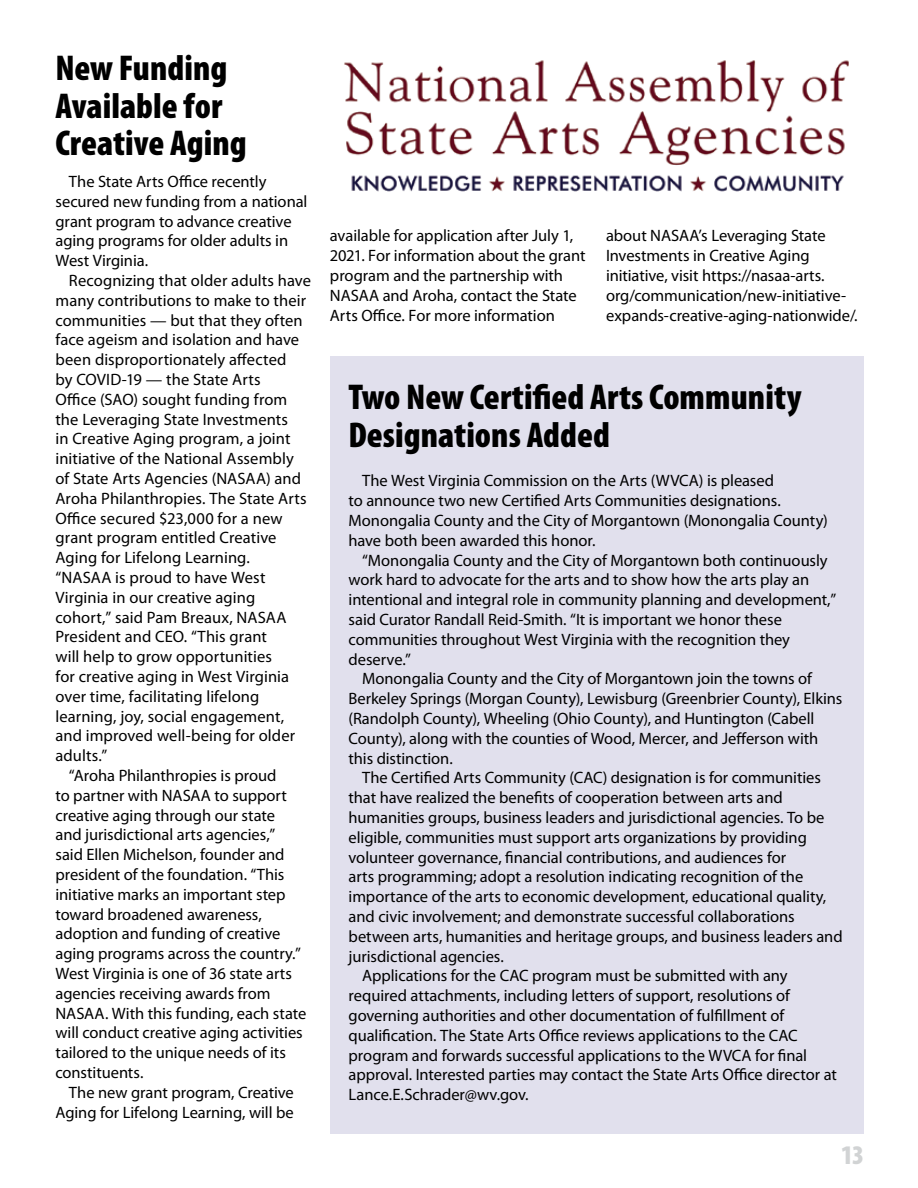
<style>
.page{position:relative;width:918px;height:1188px;background:#fff}
.page>*{position:absolute;margin:0;border:0;box-sizing:border-box;transform-origin:0 0}
.t1{font:900 condensed 36px/37.5px "Myriad Pro";color:#000}
.t2{font:900 condensed 27px "Myriad Pro";color:#d1d3d4}
.t3{font:16.5px/19.8px "Myriad Pro";color:#000}
</style>
<div class="page">
<div style="left:330px;top:356px;width:534px;height:778px;background:#e1e0ed"></div>
<img style="left:344px;top:60px;width:505px;height:132px">
<h1 class="t1" style="left:56px;top:48px;width:193px">New Funding<br>Available for<br>Creative Aging</h1>
<p class="t3" style="left:56px;top:171px;width:254px;text-indent:13px">The State Arts Office recently secured new funding from a national grant program to advance creative aging programs for older adults in<br>West Virginia.</p>
<p class="t3" style="left:69px;top:270px;width:244px">Recognizing that older adults have</p>
<p class="t3" style="left:56px;top:290px;width:252px">many contributions to make to their</p>
<p class="t3" style="left:56px;top:310px;width:249px">communities — but that they often</p>
<p class="t3" style="left:56px;top:330px;width:245px">face ageism and isolation and have</p>
<p class="t3" style="left:56px;top:350px;width:233px">been disproportionately affected</p>
<p class="t3" style="left:56px;top:369px;width:207px">by COVID-19 — the State Arts</p>
<p class="t3" style="left:56px;top:389px;width:233px">Office (SAO) sought funding from</p>
<p class="t3" style="left:56px;top:409px;width:234px">the Leveraging State Investments</p>
<p class="t3" style="left:56px;top:429px;width:236px">in Creative Aging program, a joint</p>
<p class="t3" style="left:56px;top:449px;width:240px">initiative of the National Assembly</p>
<p class="t3" style="left:56px;top:468px;width:247px">of State Arts Agencies (NASAA) and</p>
<p class="t3" style="left:56px;top:488px;width:253px">Aroha Philanthropies. The State Arts</p>
<p class="t3" style="left:56px;top:508px;width:229px">Office secured $23,000 for a new</p>
<p class="t3" style="left:56px;top:528px;width:223px">grant program entitled Creative</p>
<p class="t3" style="left:56px;top:548px;width:196px">Aging for Lifelong Learning.</p>
<p class="t3" style="left:56px;top:567px;width:212px">“NASAA is proud to have West</p>
<p class="t3" style="left:56px;top:587px;width:201px">Virginia in our creative aging</p>
<p class="t3" style="left:56px;top:607px;width:232px">cohort,” said Pam Breaux, NASAA</p>
<p class="t3" style="left:56px;top:627px;width:213px">President and CEO. “This grant</p>
<p class="t3" style="left:56px;top:647px;width:218px">will help to grow opportunities</p>
<p class="t3" style="left:56px;top:666px;width:235px">for creative aging in West Virginia</p>
<p class="t3" style="left:56px;top:686px;width:205px">over time, facilitating lifelong</p>
<p class="t3" style="left:56px;top:706px;width:230px">learning, joy, social engagement,</p>
<p class="t3" style="left:56px;top:726px;width:241px">and improved well-being for older</p>
<p class="t3" style="left:56px;top:746px;width:53px">adults.”</p>
<p class="t3" style="left:69px;top:765px;width:209px">“Aroha Philanthropies is proud</p>
<p class="t3" style="left:56px;top:785px;width:233px">to partner with NASAA to support</p>
<p class="t3" style="left:56px;top:805px;width:221px">creative aging through our state</p>
<p class="t3" style="left:56px;top:825px;width:221px">and jurisdictional arts agencies,”</p>
<p class="t3" style="left:56px;top:845px;width:231px">said Ellen Michelson, founder and</p>
<p class="t3" style="left:56px;top:864px;width:230px">president of the foundation. “This</p>
<p class="t3" style="left:56px;top:884px;width:232px">initiative marks an important step</p>
<p class="t3" style="left:56px;top:904px;width:208px">toward broadened awareness,</p>
<p class="t3" style="left:56px;top:924px;width:226px">adoption and funding of creative</p>
<p class="t3" style="left:56px;top:944px;width:247px">aging programs across the country.”</p>
<p class="t3" style="left:56px;top:963px;width:238px">West Virginia is one of 36 state arts</p>
<p class="t3" style="left:56px;top:983px;width:217px">agencies receiving awards from</p>
<p class="t3" style="left:56px;top:1003px;width:252px">NASAA. With this funding, each state</p>
<p class="t3" style="left:56px;top:1023px;width:249px">will conduct creative aging activities</p>
<p class="t3" style="left:56px;top:1043px;width:232px">tailored to the unique needs of its</p>
<p class="t3" style="left:56px;top:1062px;width:90px">constituents.</p>
<p class="t3" style="left:69px;top:1082px;width:226px">The new grant program, Creative</p>
<p class="t3" style="left:56px;top:1102px;width:240px">Aging for Lifelong Learning, will be</p>
<p class="t3" style="left:330px;top:226px;width:257px">available for application after July 1, 2021. For information about the grant program and the partnership with NASAA and Aroha, contact the State Arts Office. For more information</p>
<p class="t3" style="left:606px;top:226px;width:253px">about NASAA’s Leveraging State Investments in Creative Aging initiative, visit https://nasaa-arts. org/communication/new-initiative&shy;expands-creative-aging-nationwide/.</p>
<h1 class="t1" style="left:349px;top:378px;width:454px">Two New Certified Arts Community<br>Designations Added</h1>
<p class="t3" style="left:349px;top:471px;width:481px;text-indent:13px">The West Virginia Commission on the Arts (WVCA) is pleased<br>to announce two new Certified Arts Communities designations.<br>Monongalia County and the City of Morgantown (Monongalia County) have both been awarded this honor.</p>
<p class="t3" style="left:349px;top:550px;width:489px;text-indent:13px">“Monongalia County and the City of Morgantown both continuously work hard to advocate for the arts and to show how the arts play an intentional and integral role in community planning and development,” said Curator Randall Reid-Smith. “It is important we honor these communities throughout West Virginia with the recognition they deserve.”</p>
<p class="t3" style="left:349px;top:669px;width:495px;text-indent:13px">Monongalia County and the City of Morgantown join the towns of Berkeley Springs (Morgan County), Lewisburg (Greenbrier County), Elkins (Randolph County), Wheeling (Ohio County), and Huntington (Cabell County), along with the counties of Wood, Mercer, and Jefferson with this distinction.</p>
<p class="t3" style="left:362px;top:768px;width:460px">The Certified Arts Community (CAC) designation is for communities</p>
<p class="t3" style="left:349px;top:788px;width:436px">that have realized the benefits of cooperation between arts and</p>
<p class="t3" style="left:349px;top:807px;width:477px">humanities groups, business leaders and jurisdictional agencies. To be</p>
<p class="t3" style="left:349px;top:827px;width:460px">eligible, communities must support arts organizations by providing</p>
<p class="t3" style="left:349px;top:847px;width:439px">volunteer governance, financial contributions, and audiences for</p>
<p class="t3" style="left:349px;top:867px;width:456px">arts programming; adopt a resolution indicating recognition of the</p>
<p class="t3" style="left:349px;top:887px;width:479px">importance of the arts to economic development, educational quality,</p>
<p class="t3" style="left:349px;top:906px;width:448px">and civic involvement; and demonstrate successful collaborations</p>
<p class="t3" style="left:349px;top:926px;width:496px">between arts, humanities and heritage groups, and business leaders and</p>
<p class="t3" style="left:349px;top:946px;width:157px">jurisdictional agencies.</p>
<p class="t3" style="left:362px;top:966px;width:427px">Applications for the CAC program must be submitted with any</p>
<p class="t3" style="left:349px;top:986px;width:443px">required attachments, including letters of support, resolutions of</p>
<p class="t3" style="left:349px;top:1005px;width:437px">governing authorities and other documentation of fulfillment of</p>
<p class="t3" style="left:349px;top:1025px;width:451px">qualification. The State Arts Office reviews applications to the CAC</p>
<p class="t3" style="left:349px;top:1045px;width:460px">program and forwards successful applications to the WVCA for final</p>
<p class="t3" style="left:349px;top:1065px;width:490px">approval. Interested parties may contact the State Arts Office director at</p>
<p class="t3" style="left:349px;top:1085px;width:181px">Lance.E.Schrader@wv.gov.</p>
<h2 class="t2" style="left:841px;top:1138px;width:24px">13</h2>
</div>
